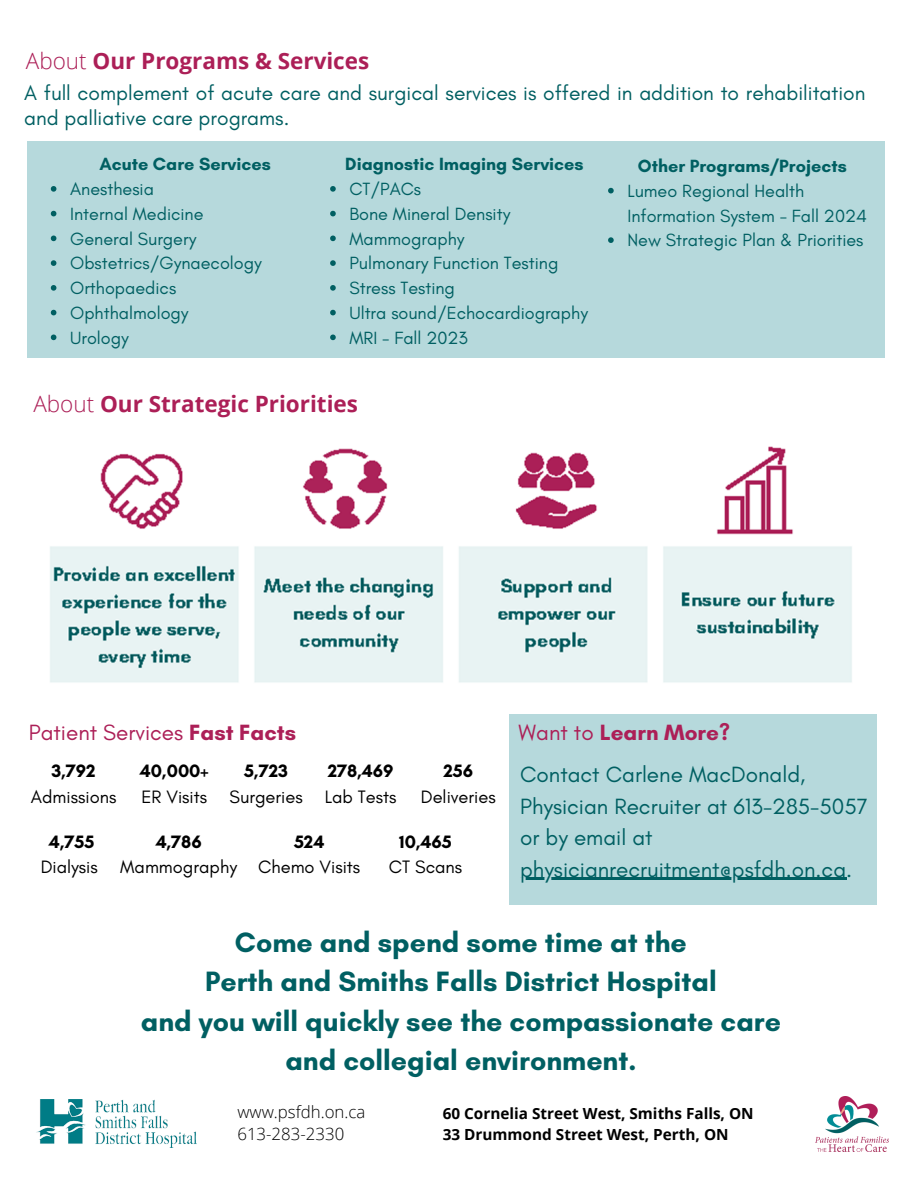
<style>
.page{position:relative;width:918px;height:1188px;background:#fff}
.page>*{position:absolute;margin:0;border:0;box-sizing:border-box;transform-origin:0 0}
.t1{font:700 28.5px "Glacial Indifference";color:#005f62}
.t2{font:22.5px/31.5px "Glacial Indifference";color:#005f62}
.t3{font:700 22.5px "Open Sans";color:#ac1f57}
.t4{font:22.5px "Glacial Indifference";color:#ac1f57}
.t5{font:700 22.5px "Glacial Indifference";color:#ac1f57}
.t6{font:21px/24.8px "Glacial Indifference";color:#005f62}
.t7{font:18.3px "Glacial Indifference";color:#000}
.t8{font:700 18.3px "Glacial Indifference";color:#000}
.t9{font:18px/24.8px "Glacial Indifference";color:#005f62}
.t10{font:700 18px "Glacial Indifference";color:#005f62}
.t11{font:300 16.8px "Open Sans";color:#000}
.t12{font:700 15.3px "Open Sans";color:#000}
.s1{font-weight:300}
.s2{font-weight:700}
.s3{font-weight:400}
</style>
<div class="page">
<img style="left:36px;top:1100px;width:161px;height:47px">
<img style="left:815px;top:1096px;width:73px;height:55px">
<div style="left:27px;top:141px;width:858px;height:216px;background:#b6d9dc"></div>
<svg style="left:51px;top:186px;width:5px;height:6px"></svg>
<svg style="left:51px;top:211px;width:5px;height:5px"></svg>
<svg style="left:51px;top:236px;width:5px;height:5px"></svg>
<svg style="left:51px;top:260px;width:5px;height:6px"></svg>
<svg style="left:51px;top:285px;width:5px;height:6px"></svg>
<svg style="left:51px;top:310px;width:5px;height:5px"></svg>
<svg style="left:51px;top:335px;width:5px;height:5px"></svg>
<svg style="left:330px;top:186px;width:6px;height:6px"></svg>
<svg style="left:330px;top:211px;width:6px;height:5px"></svg>
<svg style="left:330px;top:236px;width:6px;height:5px"></svg>
<svg style="left:330px;top:260px;width:6px;height:6px"></svg>
<svg style="left:330px;top:285px;width:6px;height:6px"></svg>
<svg style="left:330px;top:310px;width:6px;height:5px"></svg>
<svg style="left:330px;top:335px;width:6px;height:5px"></svg>
<svg style="left:608px;top:188px;width:6px;height:5px"></svg>
<svg style="left:608px;top:237px;width:6px;height:6px"></svg>
<img style="left:50px;top:446px;width:802px;height:237px">
<div style="left:509px;top:714px;width:368px;height:190px;background:#b6d9dc"></div>
<hr style="left:520px;top:878px;width:326px;height:2px;background:#005f62">
<p class="t3" style="left:26px;top:45px;width:345px"><span class="s1">About</span> Our Programs &amp; Services</p>
<p class="t6" style="left:24px;top:80px;width:843px">A full complement of acute care and surgical services is offered in addition to rehabilitation and palliative care programs.</p>
<p class="t10" style="left:99px;top:153px;width:173px">Acute Care Services</p>
<p class="t10" style="left:345px;top:153px;width:240px">Diagnostic Imaging Services</p>
<p class="t10" style="left:638px;top:155px;width:210px">Other Programs/Projects</p>
<p class="t9" style="left:70px;top:176px;width:85px">Anesthesia</p>
<p class="t9" style="left:70px;top:201px;width:135px">Internal Medicine</p>
<p class="t9" style="left:70px;top:226px;width:128px">General Surgery</p>
<p class="t9" style="left:70px;top:251px;width:193px">Obstetrics/Gynaecology</p>
<p class="t9" style="left:70px;top:275px;width:108px">Orthopaedics</p>
<p class="t9" style="left:70px;top:300px;width:120px">Ophthalmology</p>
<p class="t9" style="left:70px;top:325px;width:60px">Urology</p>
<p class="t9" style="left:349px;top:176px;width:73px">CT/PACs</p>
<p class="t9" style="left:349px;top:201px;width:162px">Bone Mineral Density</p>
<p class="t9" style="left:349px;top:226px;width:117px">Mammography</p>
<p class="t9" style="left:349px;top:251px;width:210px">Pulmonary Function Testing</p>
<p class="t9" style="left:349px;top:275px;width:107px">Stress Testing</p>
<p class="t9" style="left:349px;top:300px;width:240px">Ultra sound/Echocardiography</p>
<p class="t9" style="left:349px;top:325px;width:120px">MRI - Fall 2023</p>
<p class="t9" style="left:627px;top:178px;width:241px">Lumeo Regional Health<br>Information System - Fall 2024</p>
<p class="t9" style="left:627px;top:228px;width:238px">New Strategic Plan &amp; Priorities</p>
<p class="t3" style="left:33px;top:388px;width:326px"><span class="s1">About</span> Our Strategic Priorities</p>
<p class="t4" style="left:29px;top:719px;width:269px">Patient Services <span class="s2">Fast Facts</span></p>
<p class="t8" style="left:52px;top:760px;width:46px">3,792</p>
<p class="t7" style="left:31px;top:785px;width:87px">Admissions</p>
<p class="t8" style="left:140px;top:760px;width:70px">40,000+</p>
<p class="t7" style="left:141px;top:785px;width:67px">ER Visits</p>
<p class="t8" style="left:244px;top:760px;width:45px">5,723</p>
<p class="t7" style="left:230px;top:785px;width:75px">Surgeries</p>
<p class="t8" style="left:328px;top:760px;width:67px">278,469</p>
<p class="t7" style="left:325px;top:785px;width:73px">Lab Tests</p>
<p class="t8" style="left:443px;top:760px;width:31px">256</p>
<p class="t7" style="left:421px;top:785px;width:76px">Deliveries</p>
<p class="t8" style="left:49px;top:830px;width:47px">4,755</p>
<p class="t7" style="left:41px;top:856px;width:59px">Dialysis</p>
<p class="t8" style="left:156px;top:830px;width:48px">4,786</p>
<p class="t7" style="left:120px;top:856px;width:118px">Mammography</p>
<p class="t8" style="left:294px;top:830px;width:32px">524</p>
<p class="t7" style="left:258px;top:856px;width:104px">Chemo Visits</p>
<p class="t8" style="left:399px;top:830px;width:54px">10,465</p>
<p class="t7" style="left:389px;top:856px;width:75px">CT Scans</p>
<p class="t5" style="left:519px;top:719px;width:213px"><span class="s3">Want to</span> Learn More?</p>
<p class="t2" style="left:520px;top:758px;width:349px">Contact Carlene MacDonald,<br>Physician Recruiter at 613-285-5057 or by email at physicianrecruitment@psfdh.on.ca.</p>
<p class="t1" style="left:235px;top:925px;width:454px">Come and spend some time at the</p>
<p class="t1" style="left:205px;top:964px;width:513px">Perth and Smiths Falls District Hospital</p>
<p class="t1" style="left:141px;top:1004px;width:642px">and you will quickly see the compassionate care</p>
<p class="t1" style="left:285px;top:1043px;width:352px">and collegial environment.</p>
<p class="t11" style="left:237px;top:1100px;width:129px">www.psfdh.on.ca</p>
<p class="t11" style="left:237px;top:1122px;width:108px">613-283-2330</p>
<p class="t12" style="left:443px;top:1103px;width:313px">60 Cornelia Street West, Smiths Falls, ON</p>
<p class="t12" style="left:443px;top:1124px;width:288px">33 Drummond Street West, Perth, ON</p>
</div>
